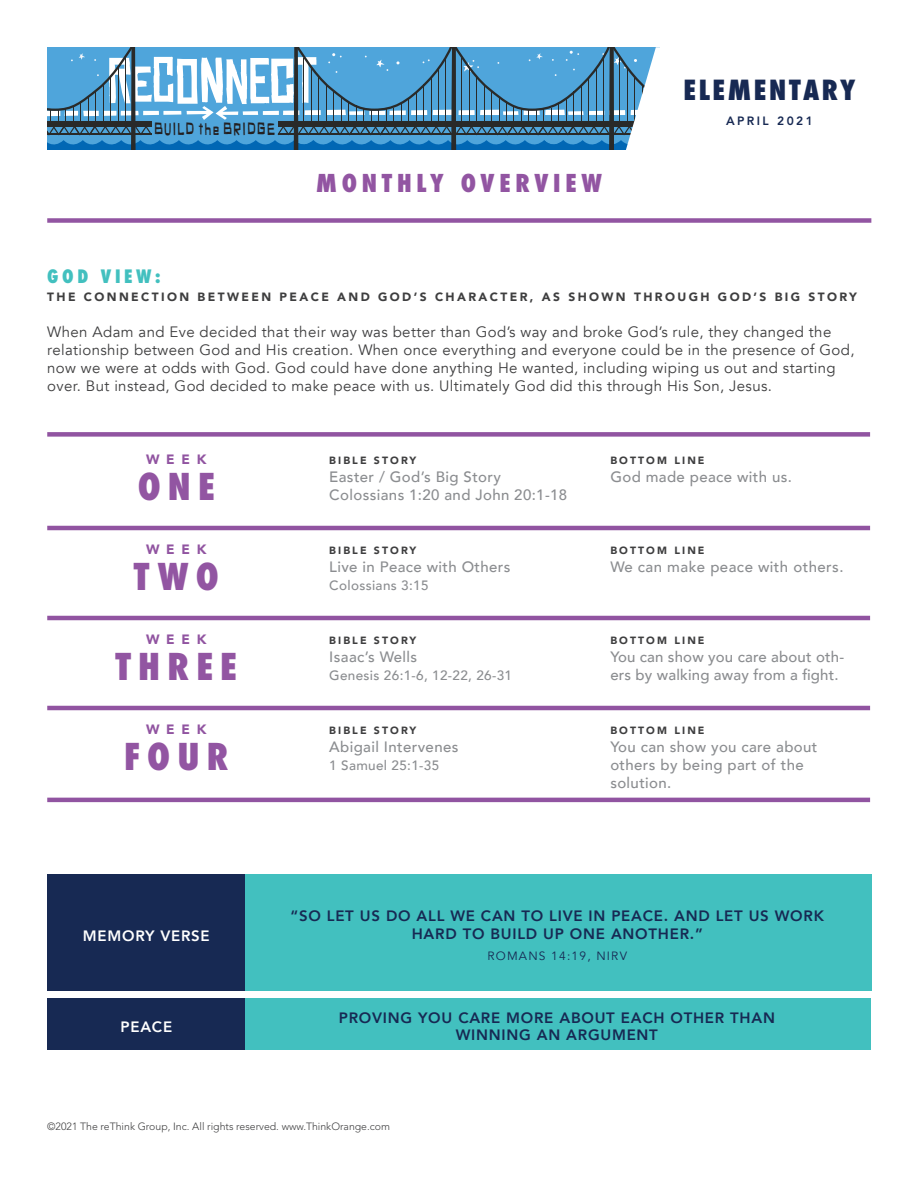
<style>
.page{position:relative;width:918px;height:1188px;background:#fff}
.page>*{position:absolute;margin:0;border:0;box-sizing:border-box;transform-origin:0 0}
.t1{font:800 condensed 36px "Futura";letter-spacing:.2em;color:#9255a2}
.t2{font:800 condensed 27px "Futura";letter-spacing:.1em;color:#172953}
.t3{font:800 condensed 24px "Futura";letter-spacing:.2em;color:#9255a2}
.t4{font:800 condensed 18px "Futura";letter-spacing:.2em;color:#42c0bf}
.t5{font:15.75px "Vertigon";letter-spacing:.18em;color:#231f20;scale:.52 1}
.t6{font:15px/18px "Avenir";letter-spacing:.025em;color:#3e3e3f}
.t7{font:500 15px/18px "Avenir";letter-spacing:.025em;color:#8b8d90}
.t8{font:800 15px/18px "Avenir";letter-spacing:.05em;color:#172953;text-align:center}
.t9{font:800 15px "Avenir";letter-spacing:.05em;color:#fff}
.t10{font:500 13.5px "Avenir";letter-spacing:.025em;color:#8b8d90}
.t11{font:900 13.5px "Avenir";letter-spacing:.5em;color:#9154a1}
.t12{font:900 12px "Avenir";letter-spacing:.2em;color:#3e3e3f}
.t13{font:12px "Avenir";letter-spacing:.1em;color:#172953}
.t14{font:800 12px "Avenir LT Std";letter-spacing:.2em;color:#172953}
.t15{font:900 10.5px "Avenir";letter-spacing:.2em;color:#3e3e3f}
.t16{font:300 10.5px "Avenir LT Std";color:#3e3e3f}
</style>
<div class="page">
<div style="left:47px;top:218px;width:824px;height:5px;background:#9255a2"></div>
<div style="left:243px;top:874px;width:629px;height:118px;background:#42c0bf"></div>
<div style="left:243px;top:998px;width:628px;height:52px;background:#42c0bf"></div>
<div style="left:47px;top:432px;width:823px;height:5px;background:#9154a1"></div>
<hr style="left:47px;top:526px;width:823px;height:4px;background:#9154a1">
<hr style="left:47px;top:616px;width:823px;height:4px;background:#9154a1">
<hr style="left:47px;top:706px;width:823px;height:4px;background:#9154a1">
<hr style="left:47px;top:798px;width:823px;height:4px;background:#9154a1">
<div style="left:48px;top:874px;width:197px;height:118px;background:#172953"></div>
<div style="left:48px;top:998px;width:197px;height:52px;background:#172953"></div>
<svg style="left:47px;top:47px;width:613px;height:103px;background:#5d9bc3"></svg>
<p class="t5" style="left:154px;top:116px;width:233px">BUILD the BRIDGE</p>
<h3 class="t3" style="left:316px;top:167px;width:287px">MONTHLY OVERVIEW</h3>
<h2 class="t2" style="left:683px;top:72px;width:174px">ELEMENTARY</h2>
<p class="t14" style="left:726px;top:114px;width:88px">APRIL 2021</p>
<p class="t4" style="left:47px;top:265px;width:115px">GOD VIEW:</p>
<p class="t12" style="left:47px;top:287px;width:811px">THE CONNECTION BETWEEN PEACE AND GOD’S CHARACTER, AS SHOWN THROUGH GOD’S BIG STORY</p>
<p class="t6" style="left:47px;top:324px;width:809px">When Adam and Eve decided that their way was better than God’s way and broke God’s rule, they changed the relationship between God and His creation. When once everything and everyone could be in the presence of God, now we were at odds with God. God could have done anything He wanted, including wiping us out and starting over. But instead, God decided to make peace with us. Ultimately God did this through His Son, Jesus.</p>
<p class="t11" style="left:146px;top:447px;width:62px">WEEK</p>
<p class="t15" style="left:329px;top:451px;width:89px">BIBLE STORY</p>
<p class="t15" style="left:610px;top:451px;width:96px">BOTTOM LINE</p>
<h1 class="t1" style="left:138px;top:462px;width:79px">ONE</h1>
<p class="t7" style="left:329px;top:466px;width:239px">Easter / God’s Big Story<br>Colossians 1:20 and John 20:1-18</p>
<p class="t7" style="left:610px;top:466px;width:183px">God made peace with us.</p>
<p class="t11" style="left:146px;top:537px;width:62px">WEEK</p>
<p class="t15" style="left:329px;top:541px;width:89px">BIBLE STORY</p>
<p class="t15" style="left:610px;top:541px;width:96px">BOTTOM LINE</p>
<h1 class="t1" style="left:134px;top:552px;width:86px">TWO</h1>
<p class="t7" style="left:329px;top:556px;width:183px">Live in Peace with Others</p>
<p class="t10" style="left:329px;top:573px;width:101px">Colossians 3:15</p>
<p class="t7" style="left:610px;top:556px;width:235px">We can make peace with others.</p>
<p class="t11" style="left:146px;top:627px;width:62px">WEEK</p>
<p class="t15" style="left:329px;top:631px;width:89px">BIBLE STORY</p>
<p class="t15" style="left:610px;top:631px;width:96px">BOTTOM LINE</p>
<h1 class="t1" style="left:115px;top:642px;width:123px">THREE</h1>
<p class="t7" style="left:329px;top:646px;width:89px">Isaac’s Wells</p>
<p class="t10" style="left:329px;top:663px;width:184px">Genesis 26:1-6, 12-22, 26-31</p>
<p class="t7" style="left:610px;top:646px;width:235px">You can show you care about oth&shy;ers by walking away from a fight.</p>
<p class="t11" style="left:146px;top:717px;width:62px">WEEK</p>
<p class="t15" style="left:329px;top:721px;width:89px">BIBLE STORY</p>
<p class="t15" style="left:610px;top:721px;width:96px">BOTTOM LINE</p>
<h1 class="t1" style="left:124px;top:732px;width:106px">FOUR</h1>
<p class="t7" style="left:329px;top:736px;width:131px">Abigail Intervenes</p>
<p class="t10" style="left:329px;top:753px;width:111px">1 Samuel 25:1-35</p>
<p class="t7" style="left:610px;top:736px;width:209px">You can show you care about others by being part of the solution.</p>
<p class="t9" style="left:83px;top:924px;width:128px">MEMORY VERSE</p>
<p class="t8" style="left:291px;top:907px;width:535px">“SO LET US DO ALL WE CAN TO LIVE IN PEACE. AND LET US WORK<br>HARD TO BUILD UP ONE ANOTHER.”</p>
<p class="t13" style="left:488px;top:949px;width:141px">ROMANS 14:19, NIRV</p>
<p class="t9" style="left:121px;top:1015px;width:53px">PEACE</p>
<p class="t8" style="left:339px;top:1010px;width:438px;line-height:16.5px">PROVING YOU CARE MORE ABOUT EACH OTHER THAN<br>WINNING AN ARGUMENT</p>
<p class="t16" style="left:47px;top:1120px;width:344px">©2021 The reThink Group, Inc. All rights reserved. www.ThinkOrange.com</p>
</div>
